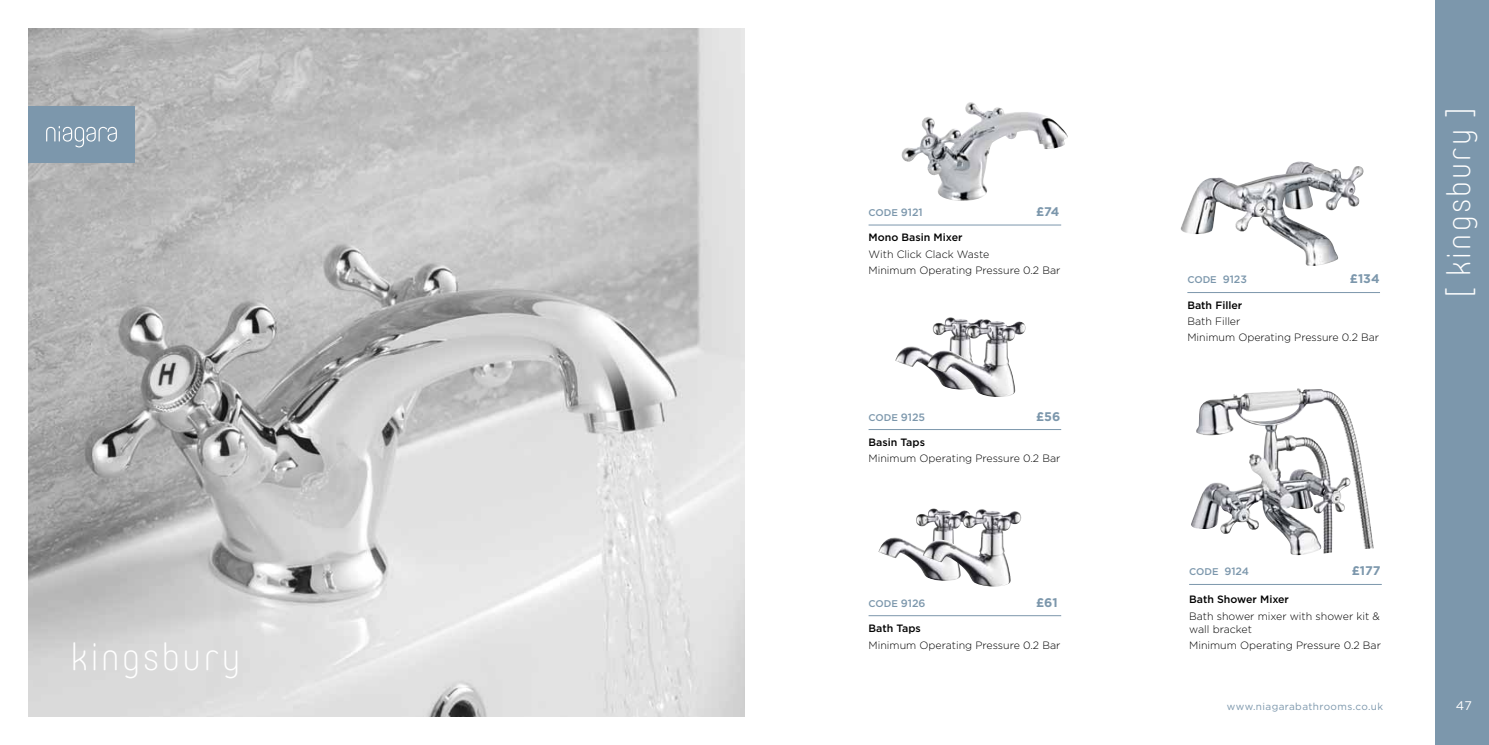
<style>
.page{position:relative;width:1489px;height:745px;background:#fff}
.page>*{position:absolute;margin:0;border:0;box-sizing:border-box;transform-origin:0 0}
.t1{font:200 37.5px "Core Mellow 25";letter-spacing:.07em;color:#fff}
.t2{font:200 32.5px "Core Mellow 25";letter-spacing:.07em;color:#fff}
.t3{font:700 12.5px "Gotham";color:#7c97ac}
.t4{font:12.5px "Gotham";color:#fff}
.t5{font:300 10.62px/16.2px "Gotham";color:#000}
.t6{font:500 10.62px "Gotham";color:#000}
.t7{font:10px "Gotham";letter-spacing:.04em;color:#7c97ac}
.t8{font:500 9.75px "Gotham";color:#7c97ac}
.s1{font-size:10.62px}
</style>
<div class="page">
<img style="left:28px;top:28px;width:716px;height:688px">
<div style="left:1435px;top:0;width:53px;height:744px;background:#7c97ac"></div>
<div style="left:28px;top:106px;width:107px;height:57px;background:#7c97ac"></div>
<svg style="left:46px;top:126px;width:71px;height:21px"></svg>
<img style="left:895px;top:317px;width:60px;height:50px">
<img style="left:878px;top:514px;width:44px;height:56px">
<img style="left:927px;top:319px;width:98px;height:78px">
<img style="left:922px;top:508px;width:99px;height:78px">
<img style="left:901px;top:102px;width:166px;height:99px">
<hr style="left:868px;top:224px;width:193px;height:1px;background:#7c97ac">
<hr style="left:868px;top:429px;width:193px;height:1px;background:#7c97ac">
<hr style="left:868px;top:615px;width:193px;height:1px;background:#7c97ac">
<img style="left:1180px;top:161px;width:184px;height:105px">
<img style="left:1191px;top:388px;width:144px;height:168px">
<hr style="left:1187px;top:292px;width:192px;height:1px;background:#7c97ac">
<hr style="left:1189px;top:583px;width:192px;height:1px;background:#7c97ac">
<h1 class="t1" style="left:71px;top:628px;width:171px">kingsbury</h1>
<p class="t8" style="left:868px;top:206px;width:56px">CODE <span class="s1">9121</span></p>
<p class="t3" style="left:1036px;top:203px;width:25px">£74</p>
<p class="t6" style="left:868px;top:230px;width:95px">Mono Basin Mixer</p>
<p class="t5" style="left:868px;top:245px;width:193px">With Click Clack Waste<br>Minimum Operating Pressure 0.2 Bar</p>
<p class="t8" style="left:868px;top:410px;width:58px">CODE <span class="s1">9125</span></p>
<p class="t3" style="left:1036px;top:407px;width:26px">£56</p>
<p class="t6" style="left:868px;top:435px;width:58px">Basin Taps</p>
<p class="t5" style="left:868px;top:450px;width:193px">Minimum Operating Pressure 0.2 Bar</p>
<p class="t8" style="left:868px;top:596px;width:59px">CODE <span class="s1">9126</span></p>
<p class="t3" style="left:1036px;top:593px;width:23px">£61</p>
<p class="t6" style="left:868px;top:621px;width:54px">Bath Taps</p>
<p class="t5" style="left:868px;top:636px;width:193px">Minimum Operating Pressure 0.2 Bar</p>
<p class="t8" style="left:1187px;top:273px;width:61px">CODE <span class="s1">9123</span></p>
<p class="t3" style="left:1349px;top:270px;width:31px">£134</p>
<p class="t6" style="left:1187px;top:298px;width:56px">Bath Filler</p>
<p class="t5" style="left:1187px;top:313px;width:193px">Bath Filler<br>Minimum Operating Pressure 0.2 Bar</p>
<h2 class="t2" style="left:1433px;top:298px;width:193px;rotate:-90deg">[ kingsbury ]</h2>
<p class="t8" style="left:1189px;top:564px;width:62px">CODE <span class="s1">9124</span></p>
<p class="t3" style="left:1351px;top:561px;width:30px">£177</p>
<p class="t6" style="left:1189px;top:592px;width:101px">Bath Shower Mixer</p>
<p class="t5" style="left:1189px;top:609px;width:192px;line-height:12.8px">Bath shower mixer with shower kit &amp; wall bracket</p>
<p class="t5" style="left:1189px;top:636px;width:193px">Minimum Operating Pressure 0.2 Bar</p>
<p class="t7" style="left:1226px;top:699px;width:158px">www.niagarabathrooms.co.uk</p>
<p class="t4" style="left:1455px;top:696px;width:18px">47</p>
</div>
